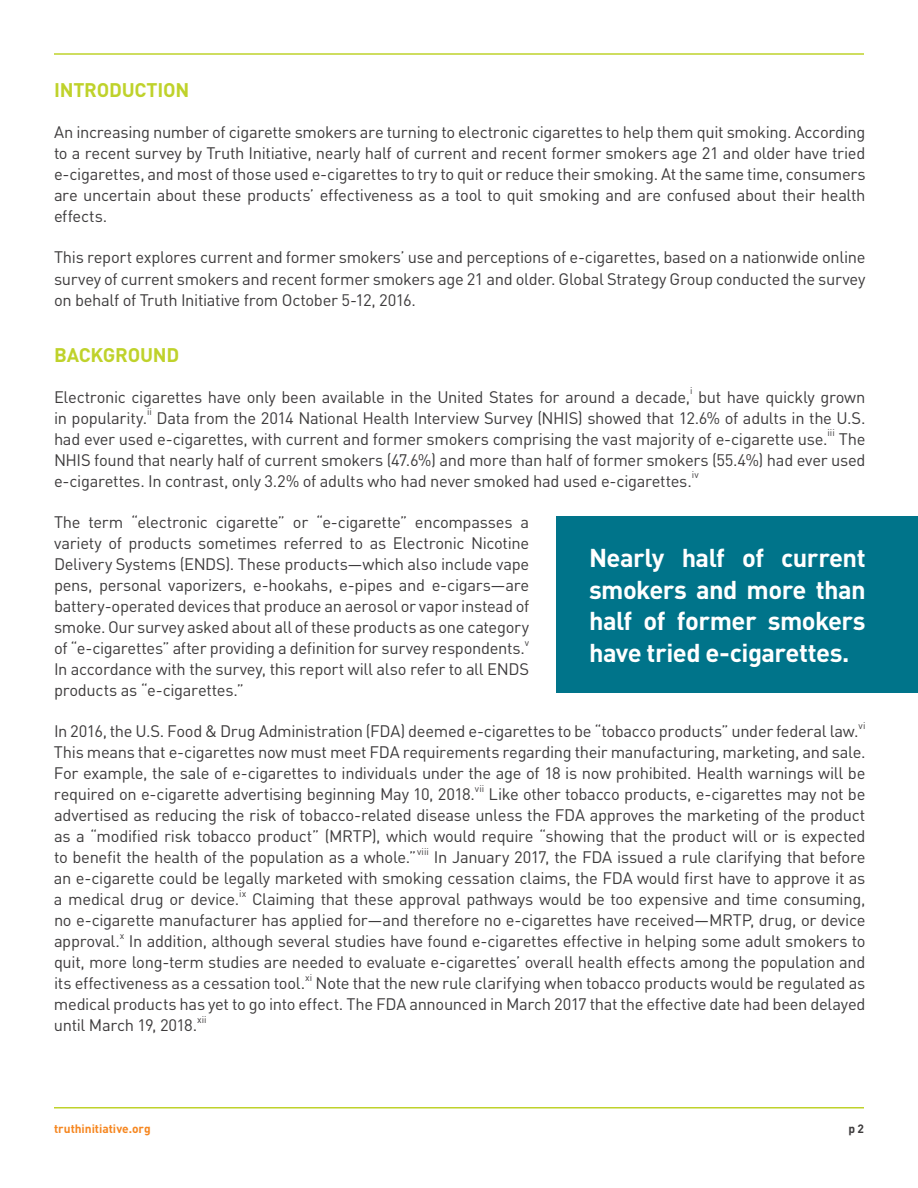
<style>
.page{position:relative;width:918px;height:1188px;background:#fff}
.page>*{position:absolute;margin:0;border:0;box-sizing:border-box;transform-origin:0 0}
.t1{font:700 25.5px/31.5px "DIN Pro";letter-spacing:-.025em;color:#fff;text-align:justify}
.t2{font:700 19.5px "DIN Pro";letter-spacing:-.015em;color:#bfd22b}
.t3{font:16.5px/21px "DIN Pro";letter-spacing:-.02em;color:#3d3b3c;text-align:justify}
.t4{font:700 12px "DIN Pro";letter-spacing:-.005em;color:#f6861f}
.t5{font:700 12px "DIN Pro";color:#3d3b3c}
.t6{font:9.6px "DIN Pro";letter-spacing:.005em;color:#3d3b3c}
</style>
<div class="page">
<hr style="left:54px;top:1107px;width:810px;height:1px;background:#bfd22b">
<hr style="left:54px;top:53px;width:810px;height:2px;background:#bfd22b">
<div style="left:556px;top:516px;width:362px;height:177px;background:#00748a"></div>
<p class="t2" style="left:54px;top:77px;width:137px">INTRODUCTION</p>
<p class="t3" style="left:54px;top:121px;width:813px">An increasing number of cigarette smokers are turning to electronic cigarettes to help them quit smoking. According to a recent survey by Truth Initiative, nearly half of current and recent former smokers age 21 and older have tried e-cigarettes, and most of those used e-cigarettes to try to quit or reduce their smoking. At the same time, consumers are uncertain about these products’ effectiveness as a tool to quit smoking and are confused about their health effects.</p>
<p class="t3" style="left:54px;top:246px;width:813px">This report explores current and former smokers’ use and perceptions of e-cigarettes, based on a nationwide online survey of current smokers and recent former smokers age 21 and older. Global Strategy Group conducted the survey on behalf of Truth Initiative from October 5-12, 2016.</p>
<p class="t2" style="left:54px;top:341px;width:127px">BACKGROUND</p>
<p class="t3" style="left:54px;top:386px;width:638px">Electronic cigarettes have only been available in the United States for around a decade,</p>
<p class="t6" style="left:690px;top:384px;width:4px">i</p>
<p class="t3" style="left:698px;top:386px;width:169px">but have quickly grown</p>
<p class="t6" style="left:147px;top:405px;width:6px">ii</p>
<p class="t3" style="left:54px;top:407px;width:813px;text-indent:103px">Data from the 2014 National Health Interview Survey (NHIS) showed that 12.6% of adults in the U.S. had ever used e-cigarettes, with current and former smokers comprising the vast majority of e-cigarette use.</p>
<p class="t3" style="left:54px;top:407px;width:95px">in popularity.</p>
<p class="t6" style="left:828px;top:426px;width:9px">iii</p>
<p class="t3" style="left:54px;top:428px;width:813px;text-indent:785px">The NHIS found that nearly half of current smokers (47.6%) and more than half of former smokers (55.4%) had ever used e-cigarettes. In contrast, only 3.2% of adults who had never smoked had used e-cigarettes.</p>
<p class="t6" style="left:692px;top:468px;width:8px">iv</p>
<p class="t3" style="left:54px;top:511px;width:477px">The term “electronic cigarette” or “e-cigarette” encompasses a variety of products sometimes referred to as Electronic Nicotine Delivery Systems (ENDS). These products—which also include vape pens, personal vaporizers, e-hookahs, e-pipes and e-cigars—are battery-operated devices that produce an aerosol or vapor instead of smoke. Our survey asked about all of these products as one category of “e-cigarettes” after providing a definition for survey respondents.</p>
<h1 class="t1" style="left:589px;top:541px;width:278px">Nearly half of current smokers and more than half of former smokers have tried e-cigarettes.</h1>
<p class="t6" style="left:525px;top:636px;width:6px">v</p>
<p class="t3" style="left:54px;top:658px;width:477px">In accordance with the survey, this report will also refer to all ENDS products as “e-cigarettes.”</p>
<p class="t3" style="left:54px;top:720px;width:806px">In 2016, the U.S. Food &amp; Drug Administration (FDA) deemed e-cigarettes to be “tobacco products” under federal law.</p>
<p class="t6" style="left:859px;top:719px;width:8px">vi</p>
<p class="t3" style="left:54px;top:741px;width:813px">This means that e-cigarettes now must meet FDA requirements regarding their manufacturing, marketing, and sale.<br>For example, the sale of e-cigarettes to individuals under the age of 18 is now prohibited. Health warnings will be required on e-cigarette advertising beginning May 10, 2018.</p>
<p class="t6" style="left:475px;top:782px;width:11px">vii</p>
<p class="t3" style="left:54px;top:783px;width:813px;text-indent:435px">Like other tobacco products, e-cigarettes may not be advertised as reducing the risk of tobacco-related disease unless the FDA approves the marketing of the product as a “modified risk tobacco product” (MRTP), which would require “showing that the product will or is expected to benefit the health of the population as a whole.”</p>
<p class="t6" style="left:417px;top:845px;width:13px">viii</p>
<p class="t3" style="left:54px;top:846px;width:813px;text-indent:380px">In January 2017, the FDA issued a rule clarifying that before an e-cigarette could be legally marketed with smoking cessation claims, the FDA would first have to approve it as a medical drug or device.</p>
<p class="t6" style="left:239px;top:887px;width:9px">ix</p>
<p class="t3" style="left:54px;top:888px;width:813px;text-indent:198px">Claiming that these approval pathways would be too expensive and time consuming, no e-cigarette manufacturer has applied for—and therefore no e-cigarettes have received—MRTP, drug, or device approval.</p>
<p class="t6" style="left:120px;top:929px;width:6px">x</p>
<p class="t3" style="left:54px;top:930px;width:813px;text-indent:75px">In addition, although several studies have found e-cigarettes effective in helping some adult smokers to quit, more long-term studies are needed to evaluate e-cigarettes’ overall health effects among the population and its effectiveness as a cessation tool.</p>
<p class="t6" style="left:305px;top:971px;width:9px">xi</p>
<p class="t3" style="left:54px;top:972px;width:813px;text-indent:262px">Note that the new rule clarifying when tobacco products would be regulated as medical products has yet to go into effect. The FDA announced in March 2017 that the effective date had been delayed until March 19, 2018.</p>
<p class="t6" style="left:197px;top:1013px;width:11px">xii</p>
<p class="t4" style="left:54px;top:1121px;width:98px">truthinitiative.org</p>
<p class="t5" style="left:848px;top:1121px;width:17px">p 2</p>
</div>
